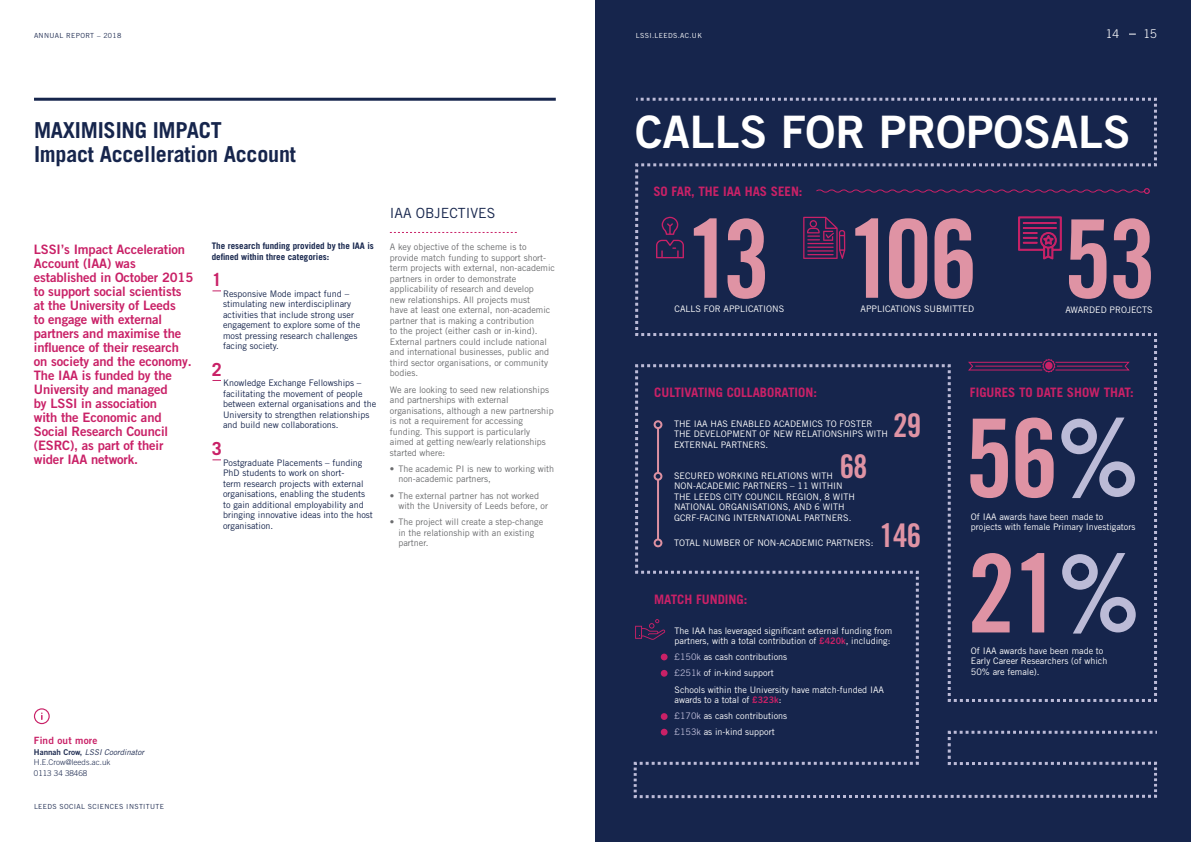
<style>
.page{position:relative;width:1191px;height:842px;background:#fff}
.page>*{position:absolute;margin:0;border:0;box-sizing:border-box;transform-origin:0 0}
.t1{font:108.5px "Trade Gothic Bold Cond Twenty";letter-spacing:-.03em;color:#df93a4}
.t2{font:44.8px "Trade Gothic Bold Two";color:#fff}
.t3{font:32.6px "Trade Gothic Bold Cond Twenty";letter-spacing:-.03em;color:#df93a4}
.t4{font:700 22px/24px "Trade Gothic";letter-spacing:-.01em;color:#16254c}
.t5{font:700 18px "Trade Gothic";color:#c92167}
.t6{font:14px "Trade Gothic";color:#16254c}
.t7{font:13px/14px "Trade Gothic Bold Two";letter-spacing:-.01em;color:#c92167}
.t8{font:700 13px "Trade Gothic";color:#c92167}
.t9{font:300 12px "Trade Gothic";color:#fff}
.t10{font:10px "Trade Gothic Bold Two";letter-spacing:.02em;color:#c92167}
.t11{font:9px/10.5px "Trade Gothic";color:#6b6c6e}
.t12{font:9px/10.5px "Trade Gothic";color:#fff}
.t13{font:9px/10.5px "Trade Gothic";color:#16254c}
.t14{font:700 9px/10.5px "Trade Gothic";color:#16254c}
.t15{font:300 8px/10.5px "Trade Gothic";color:#1f2c51}
.t16{font:7px "Trade Gothic";letter-spacing:.05em;color:#1f2c51}
.t17{font:7px "Trade Gothic";letter-spacing:.05em;color:#fff}
.s1{font-family:"Trade Gothic Bold Two";font-weight:400}
.s2{font-weight:400;font-style:italic}
.s3{font-family:"Trade Gothic Bold Two";color:#c92167}
.s4{color:#bcbbd7}
</style>
<div class="page">
<div style="left:595px;top:0;width:596px;height:842px;background:#16254c"></div>
<svg style="left:34px;top:708px;width:16px;height:16px"></svg>
<svg style="left:390px;top:232px;width:127px;height:1px"></svg>
<svg style="left:633px;top:98px;width:524px;height:701px"></svg>
<hr style="left:34px;top:98px;width:522px;height:3px;background:#16254c">
<p class="t16" style="left:34px;top:32px;width:89px">ANNUAL REPORT – 2018</p>
<h3 class="t4" style="left:34px;top:118px;width:263px">MAXIMISING IMPACT<br>Impact Accelleration Account</h3>
<p class="t7" style="left:34px;top:242px;width:161px">LSSI’s Impact Acceleration<br>Account (IAA) was established in October 2015 to support social scientists at the University of Leeds<br>to engage with external partners and maximise the influence of their research on society and the economy.<br>The IAA is funded by the<br>University and managed<br>by LSSI in association<br>with the Economic and<br>Social Research Council (ESRC), as part of their wider IAA network.</p>
<p class="t14" style="left:212px;top:240px;width:164px">The research funding provided by the IAA is defined within three categories:</p>
<h3 class="t5" style="left:212px;top:269px;width:12px">1</h3>
<p class="t13" style="left:223px;top:288px;width:139px">Responsive Mode impact fund – stimulating new interdisciplinary activities that include strong user engagement to explore some of the most pressing research challenges facing society.</p>
<h3 class="t5" style="left:212px;top:358px;width:12px">2</h3>
<p class="t13" style="left:223px;top:378px;width:154px">Knowledge Exchange Fellowships – facilitating the movement of people between external organisations and the University to strengthen relationships and build new collaborations.</p>
<h3 class="t5" style="left:212px;top:438px;width:12px">3</h3>
<p class="t13" style="left:223px;top:457px;width:151px">Postgraduate Placements – funding PhD students to work on short-<br>term research projects with external organisations, enabling the students to gain additional employability and bringing innovative ideas into the host organisation.</p>
<h3 class="t6" style="left:390px;top:205px;width:107px">IAA OBJECTIVES</h3>
<p class="t11" style="left:390px;top:242px;width:167px">A key objective of the scheme is to provide match funding to support short&shy;term projects with external, non-academic partners in order to demonstrate applicability of research and develop<br>new relationships. All projects must<br>have at least one external, non-academic partner that is making a contribution<br>to the project (either cash or in-kind).<br>External partners could include national and international businesses, public and third sector organisations, or community bodies.</p>
<p class="t11" style="left:390px;top:384px;width:165px">We are looking to seed new relationships and partnerships with external organisations, although a new partnership is not a requirement for accessing funding. This support is particularly aimed at getting new/early relationships started where:</p>
<p class="t11" style="left:398px;top:463px;width:157px;text-indent:-9px">• The academic PI is new to working with non-academic partners,</p>
<p class="t11" style="left:398px;top:490px;width:151px;text-indent:-9px">• The external partner has not worked with the University of Leeds before, or</p>
<p class="t11" style="left:398px;top:517px;width:146px;text-indent:-9px">• The project will create a step-change in the relationship with an existing partner.</p>
<p class="t10" style="left:34px;top:734px;width:65px">Find out more</p>
<p class="t15" style="left:34px;top:746px;width:112px"><span class="s1">Hannah Crow,</span> <span class="s2">LSSI Coordinator<br></span>H.E.Crow@leeds.ac.uk<br>0113 34 38468</p>
<p class="t16" style="left:34px;top:802px;width:132px">LEEDS SOCIAL SCIENCES INSTITUTE</p>
<p class="t17" style="left:636px;top:32px;width:68px">LSSI.LEEDS.AC.UK</p>
<h3 class="t9" style="left:1105px;top:27px;width:15px">14</h3>
<h3 class="t9" style="left:1143px;top:27px;width:15px">15</h3>
<h2 class="t2" style="left:635px;top:104px;width:496px">CALLS FOR PROPOSALS</h2>
<h3 class="t8" style="left:653px;top:183px;width:151px">SO FAR, THE IAA HAS SEEN:</h3>
<h1 class="t1" style="left:685px;top:193px;width:294px">13 106</h1>
<p class="t12" style="left:860px;top:303px;width:115px">APPLICATIONS SUBMITTED</p>
<p class="t12" style="left:674px;top:303px;width:111px">CALLS FOR APPLICATIONS</p>
<h1 class="t1" style="left:1063px;top:193px;width:95px">53</h1>
<p class="t12" style="left:1065px;top:304px;width:89px">AWARDED PROJECTS</p>
<h3 class="t8" style="left:654px;top:384px;width:164px">CULTIVATING COLLABORATION:</h3>
<p class="t12" style="left:674px;top:418px;width:215px">THE IAA HAS ENABLED ACADEMICS TO FOSTER<br>THE DEVELOPMENT OF NEW RELATIONSHIPS WITH<br>EXTERNAL PARTNERS.</p>
<p class="t12" style="left:674px;top:470px;width:182px">SECURED WORKING RELATIONS WITH NON-ACADEMIC PARTNERS – 11 WITHIN THE LEEDS CITY COUNCIL REGION, 8 WITH NATIONAL ORGANISATIONS, AND 6 WITH GCRF-FACING INTERNATIONAL PARTNERS.</p>
<p class="t12" style="left:674px;top:538px;width:201px">TOTAL NUMBER OF NON-ACADEMIC PARTNERS:</p>
<h3 class="t3" style="left:893px;top:406px;width:30px">29</h3>
<h3 class="t3" style="left:839px;top:447px;width:30px">68</h3>
<h3 class="t3" style="left:879px;top:515px;width:43px">146</h3>
<h3 class="t8" style="left:654px;top:591px;width:95px">MATCH FUNDING:</h3>
<p class="t12" style="left:674px;top:625px;width:219px">The IAA has leveraged significant external funding from partners, with a total contribution of <span class="s3">£420k</span>, including:</p>
<p class="t12" style="left:674px;top:649px;width:211px;line-height:16.2px"><span class="s4">£150k</span> as cash contributions<br><span class="s4">£251k</span> of in-kind support<br>Schools within the University have match-funded IAA</p>
<p class="t12" style="left:674px;top:692px;width:114px;line-height:16.2px">awards to a total of <span class="s3">£323k</span>: <span class="s4">£170k</span> as cash contributions <span class="s4">£153k</span> as in-kind support</p>
<h3 class="t8" style="left:970px;top:384px;width:165px">FIGURES TO DATE SHOW THAT:</h3>
<h1 class="t1" style="left:965px;top:392px;width:177px">56<span class="s4">%</span></h1>
<p class="t12" style="left:971px;top:511px;width:166px">Of IAA awards have been made to projects with female Primary Investigators</p>
<h1 class="t1" style="left:967px;top:528px;width:175px">21<span class="s4">%</span></h1>
<p class="t12" style="left:971px;top:645px;width:138px">Of IAA awards have been made to<br>Early Career Researchers (of which<br>50% are female).</p>
</div>
